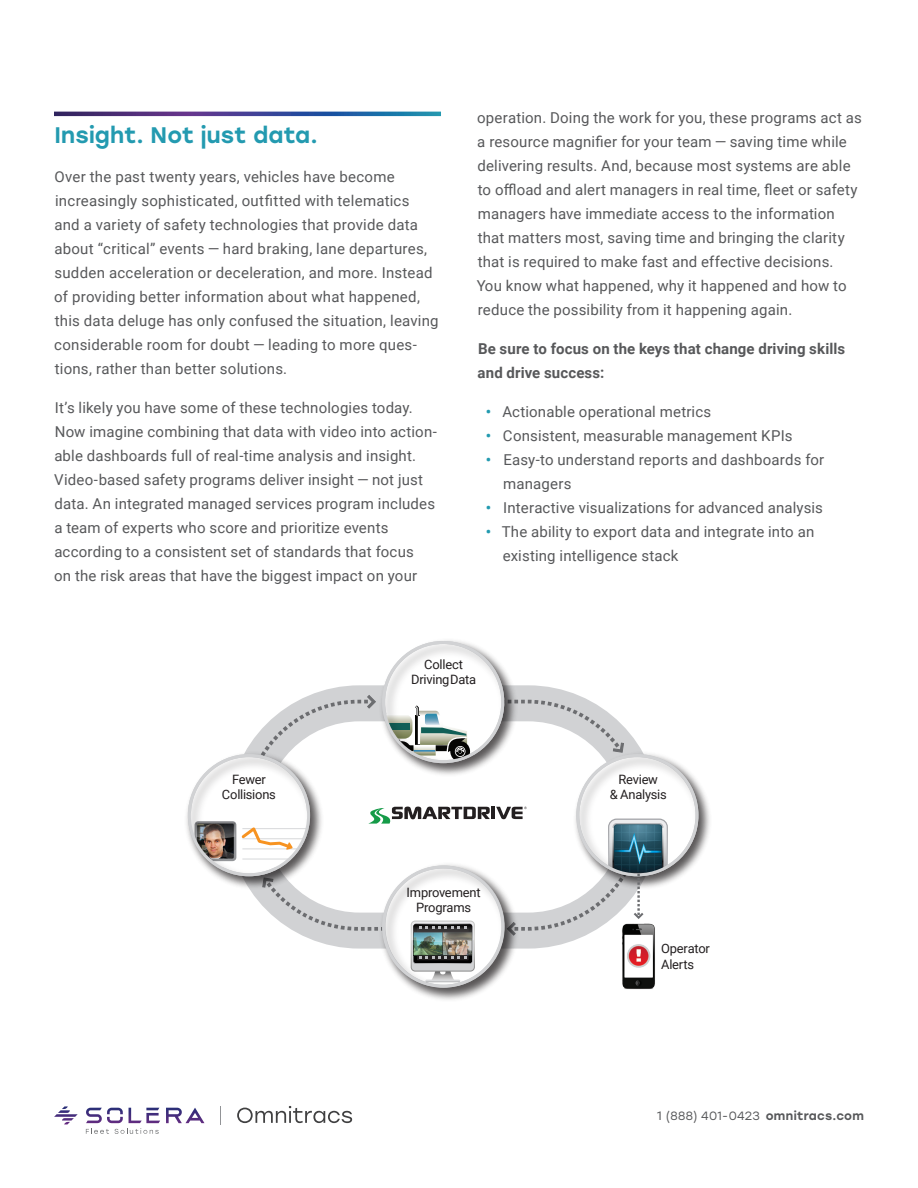
<style>
.page{position:relative;width:918px;height:1188px;background:#fff}
.page>*{position:absolute;margin:0;border:0;box-sizing:border-box;transform-origin:0 0}
.t1{font:500 22.5px "Stolzl";letter-spacing:.01em;color:#239ab0}
.t2{font:15px/24px "Roboto";letter-spacing:.01em;color:#57585a}
.t3{font:700 15px/24px "Roboto";letter-spacing:.01em;color:#57585a}
.t4{font:12.9px/14.9px "Roboto";letter-spacing:-.015em;color:#231f20;text-align:center}
.t5{font:12px "Stolzl";letter-spacing:.025em;color:#57585a}
.s1{font-weight:700;color:#239ab0}
.s2{font-family:"Roboto"}
.s3{font-weight:500}
</style>
<div class="page">
<svg style="left:220px;top:1106px;width:1px;height:19px"></svg>
<svg style="left:237px;top:1106px;width:115px;height:18px"></svg>
<svg style="left:62px;top:1106px;width:142px;height:28px"></svg>
<svg style="left:54px;top:112px;width:387px;height:4px;background:#394990"></svg>
<div style="left:228px;top:685px;width:432px;height:264px;border:36px solid #d1d2d4;border-radius:114px"></div>
<svg style="left:257px;top:695px;width:119px;height:53px"></svg>
<svg style="left:521px;top:698px;width:103px;height:50px"></svg>
<svg style="left:260px;top:893px;width:116px;height:40px"></svg>
<img style="left:576px;top:748px;width:134px;height:135px">
<svg style="left:578px;top:756px;width:119px;height:119px"></svg>
<img style="left:376px;top:640px;width:145px;height:135px">
<svg style="left:384px;top:642px;width:119px;height:120px"></svg>
<img style="left:186px;top:748px;width:136px;height:145px">
<svg style="left:189px;top:756px;width:120px;height:119px"></svg>
<svg style="left:450px;top:741px;width:20px;height:21px"></svg>
<svg style="left:384px;top:703px;width:84px;height:59px"></svg>
<div style="left:382px;top:641px;width:122px;height:122px;border:3px solid #d1d2d4;border-radius:50%"></div>
<svg style="left:189px;top:813px;width:120px;height:54px"></svg>
<hr style="left:242px;top:828px;width:67px;height:1px;background:#d7d8da">
<hr style="left:242px;top:838px;width:67px;height:1px;background:#d7d8da">
<hr style="left:242px;top:848px;width:67px;height:1px;background:#d7d8da">
<hr style="left:242px;top:859px;width:67px;height:1px;background:#d7d8da">
<div style="left:188px;top:754px;width:122px;height:122px;border:3px solid #d1d2d4;border-radius:50%"></div>
<img style="left:376px;top:864px;width:145px;height:136px">
<div style="left:382px;top:866px;width:122px;height:122px;border:3px solid #d1d2d4;border-radius:50%"></div>
<img style="left:411px;top:921px;width:64px;height:61px">
<img style="left:622px;top:936px;width:33px;height:54px">
<hr style="left:491px;top:807px;width:4px;height:12px;background:#231f20">
<svg style="left:368px;top:807px;width:122px;height:17px"></svg>
<svg style="left:496px;top:807px;width:172px;height:129px"></svg>
<svg style="left:193px;top:820px;width:100px;height:42px"></svg>
<h1 class="t1" style="left:54px;top:119px;width:265px">Insight. Not just data.</h1>
<p class="t2" style="left:54px;top:164px;width:386px">Over the past twenty years, vehicles have become increasingly sophisticated, outfitted with telematics<br>and a variety of safety technologies that provide data about “critical” events — hard braking, lane departures, sudden acceleration or deceleration, and more. Instead of providing better information about what happened, this data deluge has only confused the situation, leaving considerable room for doubt — leading to more ques&shy;tions, rather than better solutions.</p>
<p class="t2" style="left:54px;top:395px;width:384px">It’s likely you have some of these technologies today.<br>Now imagine combining that data with video into action&shy;able dashboards full of real-time analysis and insight.<br>Video-based safety programs deliver insight — not just data. An integrated managed services program includes a team of experts who score and prioritize events according to a consistent set of standards that focus<br>on the risk areas that have the biggest impact on your</p>
<p class="t2" style="left:477px;top:105px;width:387px">operation. Doing the work for you, these programs act as a resource magnifier for your team — saving time while delivering results. And, because most systems are able to offload and alert managers in real time, fleet or safety managers have immediate access to the information that matters most, saving time and bringing the clarity that is required to make fast and effective decisions.<br>You know what happened, why it happened and how to reduce the possibility from it happening again.</p>
<p class="t3" style="left:478px;top:336px;width:369px">Be sure to focus on the keys that change driving skills and drive success:</p>
<p class="t2" style="left:486px;top:399px;width:227px"><span class="s1">•</span> Actionable operational metrics</p>
<p class="t2" style="left:486px;top:423px;width:308px"><span class="s1">•</span> Consistent, measurable management KPIs</p>
<p class="t2" style="left:503px;top:447px;width:323px;text-indent:-18px"><span class="s1">•</span> Easy-to understand reports and dashboards for managers</p>
<p class="t2" style="left:486px;top:495px;width:339px"><span class="s1">•</span> Interactive visualizations for advanced analysis</p>
<p class="t2" style="left:503px;top:519px;width:313px;text-indent:-17px"><span class="s1">•</span> The ability to export data and integrate into an existing intelligence stack</p>
<p class="t4" style="left:222px;top:771px;width:55px">Fewer<br>Collisions</p>
<p class="t4" style="left:411px;top:657px;width:67px">Collect<br>DrivingData</p>
<p class="t4" style="left:407px;top:885px;width:76px">Improvement<br>Programs</p>
<p class="t4" style="left:610px;top:771px;width:58px">Review<br>&amp; Analysis</p>
<p class="t4" style="left:661px;top:940px;width:50px;line-height:16.4px;text-align:left">Operator<br>Alerts</p>
<p class="t5" style="left:656px;top:1108px;width:209px"><span class="s2">1</span> (888) 401-0423 <span class="s3">omnitracs.com</span></p>
</div>
